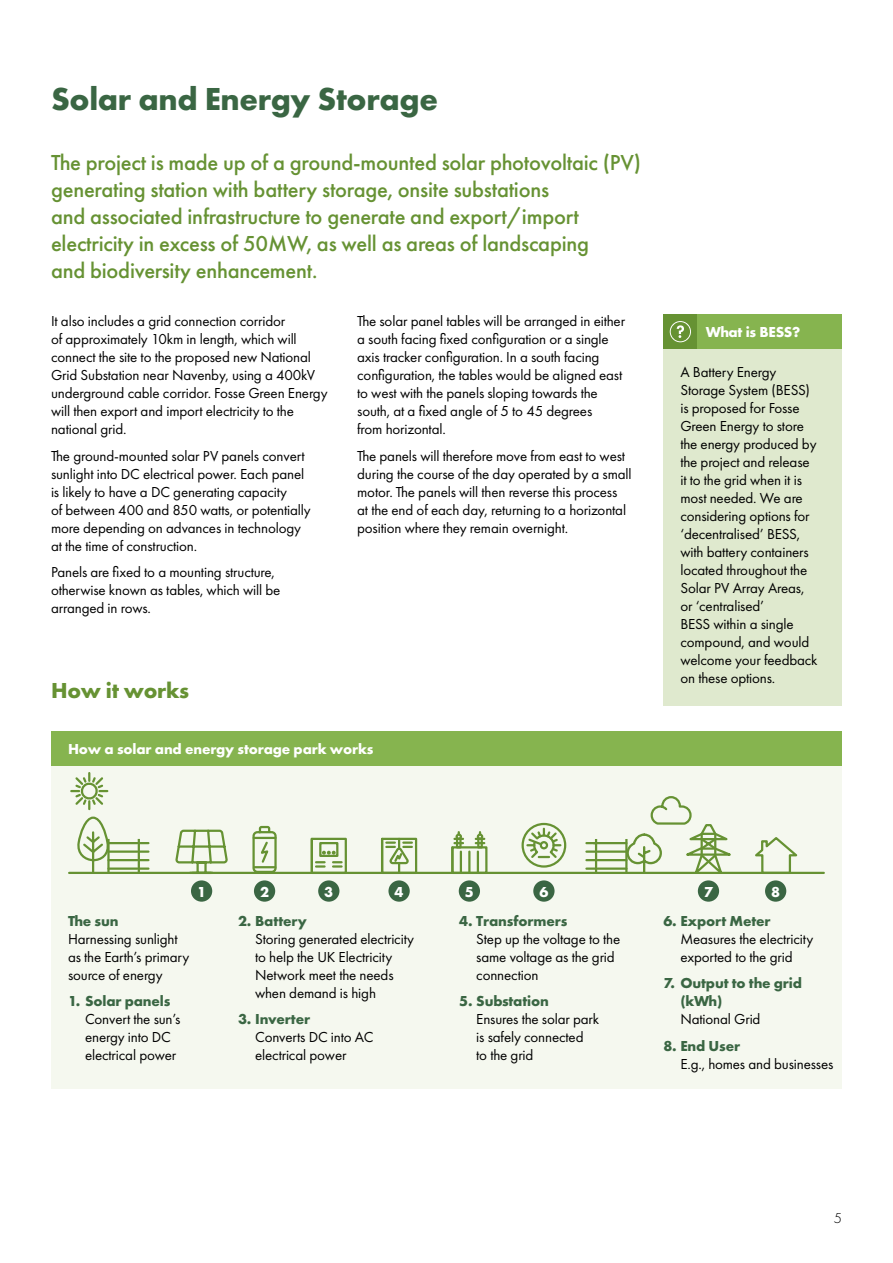
<style>
.page{position:relative;width:893px;height:1263px;background:#fff}
.page>*{position:absolute;margin:0;border:0;box-sizing:border-box;transform-origin:0 0}
.t1{font:700 33px "Futura PT";letter-spacing:-.01em;color:#3a6643}
.t2{font:500 22.5px/27px "Futura PT";letter-spacing:-.01em;color:#669233}
.t3{font:700 22.5px "Futura PT";letter-spacing:-.01em;color:#669233}
.t4{font:15px/18px "Futura PT";letter-spacing:-.01em;color:#000}
.t5{font:700 15px/18px "Futura PT";letter-spacing:-.01em;color:#3a6643}
.t6{font:700 15px "Futura PT";letter-spacing:-.01em;color:#fff}
.t7{font:300 15px "Futura PT";color:#000}
</style>
<div class="page">
<div style="left:663px;top:349px;width:179px;height:357px;background:#dfe9ce"></div>
<div style="left:663px;top:315px;width:34px;height:34px;background:#669233"></div>
<svg style="left:670px;top:321px;width:21px;height:21px"></svg>
<div style="left:697px;top:315px;width:145px;height:34px;background:#86b44f"></div>
<div style="left:51px;top:765px;width:791px;height:324px;background:#f5f8ef"></div>
<svg style="left:251px;top:825px;width:27px;height:47px"></svg>
<hr style="left:254px;top:866px;width:21px;height:2px;background:#669233">
<hr style="left:254px;top:837px;width:22px;height:2px;background:#669233">
<svg style="left:521px;top:822px;width:46px;height:46px"></svg>
<div style="left:451px;top:846px;width:36px;height:28px;border:2px solid #669233"></div>
<hr style="left:451px;top:847px;width:2px;height:26px;background:#669233">
<div style="left:456px;top:838px;width:6px;height:10px;border:2px solid #669233"></div>
<svg style="left:454px;top:832px;width:9px;height:12px"></svg>
<div style="left:477px;top:838px;width:6px;height:10px;border:2px solid #669233"></div>
<svg style="left:476px;top:832px;width:8px;height:12px"></svg>
<hr style="left:460px;top:852px;width:2px;height:21px;background:#669233">
<hr style="left:468px;top:852px;width:2px;height:21px;background:#669233">
<hr style="left:477px;top:851px;width:2px;height:22px;background:#669233">
<div style="left:381px;top:838px;width:36px;height:36px;border:2px solid #669233"></div>
<hr style="left:381px;top:839px;width:2px;height:34px;background:#669233">
<svg style="left:386px;top:839px;width:26px;height:33px"></svg>
<div style="left:311px;top:838px;width:36px;height:36px;border:2px solid #669233"></div>
<div style="left:319px;top:842px;width:19px;height:15px;border:2px solid #669233"></div>
<hr style="left:311px;top:839px;width:2px;height:34px;background:#669233">
<svg style="left:316px;top:861px;width:9px;height:7px"></svg>
<svg style="left:333px;top:861px;width:9px;height:7px"></svg>
<svg style="left:322px;top:851px;width:14px;height:4px"></svg>
<hr style="left:69px;top:872px;width:143px;height:2px;background:#669233">
<hr style="left:190px;top:872px;width:77px;height:2px;background:#669233">
<hr style="left:265px;top:872px;width:559px;height:2px;background:#669233">
<hr style="left:594px;top:842px;width:32px;height:2px;background:#669233">
<hr style="left:597px;top:859px;width:29px;height:2px;background:#669233">
<hr style="left:597px;top:850px;width:29px;height:3px;background:#669233">
<hr style="left:597px;top:867px;width:29px;height:3px;background:#669233">
<svg style="left:586px;top:842px;width:8px;height:2px"></svg>
<svg style="left:586px;top:859px;width:9px;height:2px"></svg>
<svg style="left:586px;top:850px;width:9px;height:3px"></svg>
<hr style="left:595px;top:839px;width:2px;height:34px;background:#669233">
<svg style="left:586px;top:867px;width:9px;height:3px"></svg>
<div style="left:191px;top:880px;width:21px;height:22px;background:#3a6643;border-radius:50%"></div>
<div style="left:254px;top:880px;width:21px;height:22px;background:#3a6643;border-radius:50%"></div>
<div style="left:318px;top:880px;width:21px;height:22px;background:#3a6643;border-radius:50%"></div>
<div style="left:388px;top:880px;width:22px;height:22px;background:#3a6643;border-radius:50%"></div>
<div style="left:459px;top:880px;width:21px;height:22px;background:#3a6643;border-radius:50%"></div>
<div style="left:533px;top:880px;width:22px;height:22px;background:#3a6643;border-radius:50%"></div>
<div style="left:698px;top:880px;width:21px;height:22px;background:#3a6643;border-radius:50%"></div>
<div style="left:765px;top:880px;width:21px;height:22px;background:#3a6643;border-radius:50%"></div>
<svg style="left:174px;top:829px;width:53px;height:43px"></svg>
<hr style="left:108px;top:842px;width:29px;height:2px;background:#669233">
<hr style="left:108px;top:859px;width:29px;height:2px;background:#669233">
<hr style="left:108px;top:850px;width:29px;height:3px;background:#669233">
<hr style="left:108px;top:867px;width:29px;height:3px;background:#669233">
<svg style="left:140px;top:842px;width:8px;height:2px"></svg>
<svg style="left:140px;top:859px;width:8px;height:2px"></svg>
<svg style="left:140px;top:850px;width:8px;height:3px"></svg>
<svg style="left:140px;top:867px;width:8px;height:3px"></svg>
<hr style="left:138px;top:839px;width:2px;height:34px;background:#669233">
<svg style="left:69px;top:772px;width:41px;height:100px"></svg>
<svg style="left:625px;top:796px;width:116px;height:76px"></svg>
<svg style="left:750px;top:837px;width:52px;height:35px"></svg>
<div style="left:51px;top:731px;width:791px;height:34px;background:#86b44f"></div>
<h1 class="t1" style="left:51px;top:78px;width:389px">Solar and Energy Storage</h1>
<p class="t2" style="left:51px;top:149px;width:591px">The project is made up of a ground-mounted solar photovoltaic (PV) generating station with battery storage, onsite substations<br>and associated infrastructure to generate and export/import electricity in excess of 50MW, as well as areas of landscaping<br>and biodiversity enhancement.</p>
<p class="t4" style="left:51px;top:312px;width:278px">It also includes a grid connection corridor<br>of approximately 10km in length, which will connect the site to the proposed new National Grid Substation near Navenby, using a 400kV underground cable corridor. Fosse Green Energy will then export and import electricity to the national grid.</p>
<p class="t4" style="left:51px;top:447px;width:261px">The ground-mounted solar PV panels convert sunlight into DC electrical power. Each panel is likely to have a DC generating capacity<br>of between 400 and 850 watts, or potentially more depending on advances in technology at the time of construction.</p>
<p class="t4" style="left:51px;top:563px;width:231px">Panels are fixed to a mounting structure, otherwise known as tables, which will be arranged in rows.</p>
<p class="t4" style="left:357px;top:312px;width:269px">The solar panel tables will be arranged in either a south facing fixed configuration or a single axis tracker configuration. In a south facing configuration, the tables would be aligned east to west with the panels sloping towards the south, at a fixed angle of 5 to 45 degrees<br>from horizontal.</p>
<p class="t4" style="left:357px;top:447px;width:276px">The panels will therefore move from east to west during the course of the day operated by a small motor. The panels will then reverse this process at the end of each day, returning to a horizontal position where they remain overnight.</p>
<h2 class="t3" style="left:51px;top:675px;width:140px">How it works</h2>
<p class="t6" style="left:68px;top:739px;width:307px">How a solar and energy storage park works</p>
<p class="t6" style="left:706px;top:323px;width:96px">What is BESS?</p>
<p class="t4" style="left:680px;top:363px;width:139px">A Battery Energy<br>Storage System (BESS) is proposed for Fosse<br>Green Energy to store the energy produced by the project and release it to the grid when it is most needed. We are considering options for ‘decentralised’ BESS, with battery containers located throughout the<br>Solar PV Array Areas, or ‘centralised’<br>BESS within a single compound, and would welcome your feedback on these options.</p>
<p class="t5" style="left:68px;top:911px;width:52px">The sun</p>
<p class="t4" style="left:68px;top:930px;width:123px">Harnessing sunlight as the Earth’s primary source of energy</p>
<p class="t5" style="left:68px;top:992px;width:104px">1. Solar panels</p>
<p class="t4" style="left:85px;top:1010px;width:97px">Convert the sun’s energy into DC electrical power</p>
<p class="t6" style="left:197px;top:882px;width:10px">1</p>
<p class="t6" style="left:260px;top:882px;width:10px">2</p>
<p class="t6" style="left:324px;top:882px;width:10px">3</p>
<p class="t6" style="left:395px;top:882px;width:10px">4</p>
<p class="t6" style="left:465px;top:882px;width:10px">5</p>
<p class="t6" style="left:539px;top:882px;width:10px">6</p>
<p class="t6" style="left:704px;top:882px;width:10px">7</p>
<p class="t6" style="left:771px;top:882px;width:10px">8</p>
<p class="t5" style="left:238px;top:911px;width:70px">2. Battery</p>
<p class="t4" style="left:255px;top:930px;width:160px">Storing generated electricity to help the UK Electricity<br>Network meet the needs when demand is high</p>
<p class="t5" style="left:238px;top:1010px;width:74px">3. Inverter</p>
<p class="t4" style="left:255px;top:1028px;width:120px">Converts DC into AC electrical power</p>
<p class="t5" style="left:459px;top:911px;width:110px">4. Transformers</p>
<p class="t4" style="left:476px;top:930px;width:145px">Step up the voltage to the same voltage as the grid connection</p>
<p class="t5" style="left:459px;top:992px;width:91px">5. Substation</p>
<p class="t4" style="left:476px;top:1010px;width:124px">Ensures the solar park is safely connected<br>to the grid</p>
<p class="t5" style="left:663px;top:911px;width:109px">6. Export Meter</p>
<p class="t4" style="left:680px;top:930px;width:134px">Measures the electricity exported to the grid</p>
<p class="t5" style="left:680px;top:974px;width:123px;text-indent:-17px">7. Output to the grid (kWh)</p>
<p class="t4" style="left:680px;top:1010px;width:82px">National Grid</p>
<p class="t5" style="left:663px;top:1036px;width:78px">8. End User</p>
<p class="t4" style="left:680px;top:1055px;width:154px">E.g., homes and businesses</p>
<p class="t7" style="left:834px;top:1210px;width:10px">5</p>
</div>
